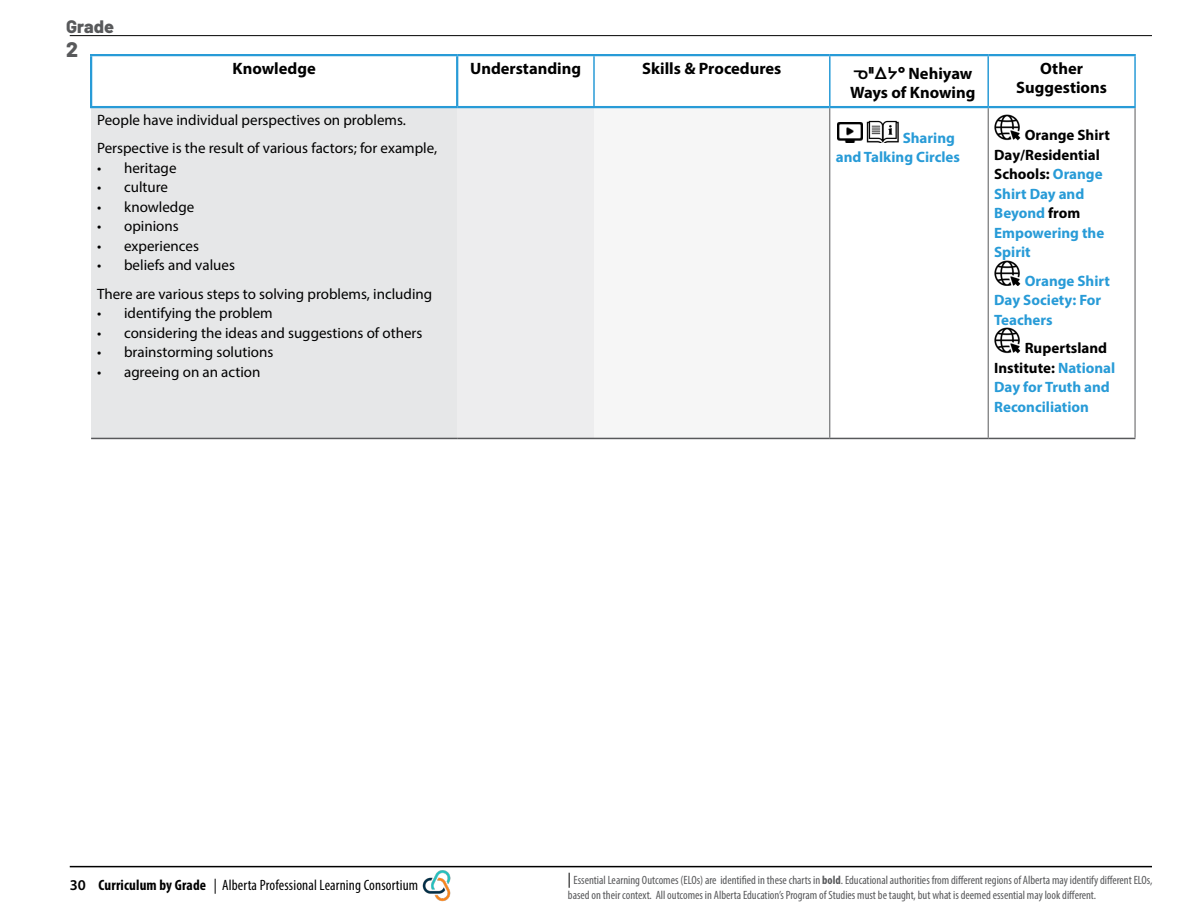
<style>
.page{position:relative;width:1188px;height:918px;background:#fff}
.page>*{position:absolute;margin:0;border:0;box-sizing:border-box;transform-origin:0 0}
.t1{font:800 21px "Barlow";color:#58595b}
.t2{font:800 18px "Barlow";color:#58595b}
.t3{font:700 16.5px/19.5px "Myriad Pro";color:#000}
.t4{font:15px/28.5px "Myriad Pro";color:#000}
.t5{font:700 15px/19.5px "Myriad Pro";color:#289bd7}
.t6{font:condensed 15px "Myriad Pro";letter-spacing:.01em;color:#000}
.t7{font:condensed 12px/15px "Myriad Pro";color:#58595b}
.s1{font-family:"BC Sans"}
.s2{color:#000}
.s3{font-weight:600;font-stretch:normal}
.s4{font-weight:700}
.s5{font-size:15px;color:#000}
</style>
<div class="page">
<hr style="left:70px;top:35px;width:1082px;height:1px;background:#000">
<hr style="left:70px;top:866px;width:1082px;height:1px;background:#000">
<img style="left:418px;top:867px;width:37px;height:35px">
<svg style="left:92px;top:56px;width:1043px;height:382px"></svg>
<div style="left:91px;top:107px;width:366px;height:331px;background:#e6e7e8"></div>
<div style="left:457px;top:107px;width:137px;height:331px;background:#ededee"></div>
<div style="left:594px;top:107px;width:236px;height:331px;background:#f6f6f6"></div>
<hr style="left:830px;top:438px;width:158px;height:1px;background:#58595b">
<hr style="left:988px;top:438px;width:147px;height:1px;background:#58595b">
<hr style="left:91px;top:438px;width:366px;height:1px;background:#58595b">
<hr style="left:457px;top:438px;width:137px;height:1px;background:#58595b">
<hr style="left:594px;top:438px;width:236px;height:1px;background:#58595b">
<hr style="left:90px;top:54px;width:367px;height:2px;background:#289bd7">
<hr style="left:90px;top:56px;width:2px;height:50px;background:#289bd7">
<hr style="left:457px;top:54px;width:137px;height:2px;background:#289bd7">
<hr style="left:456px;top:56px;width:2px;height:50px;background:#289bd7">
<hr style="left:594px;top:54px;width:236px;height:2px;background:#289bd7">
<hr style="left:830px;top:54px;width:158px;height:2px;background:#289bd7">
<hr style="left:988px;top:54px;width:148px;height:2px;background:#289bd7">
<hr style="left:90px;top:106px;width:367px;height:2px;background:#289bd7">
<hr style="left:457px;top:106px;width:137px;height:2px;background:#289bd7">
<hr style="left:594px;top:106px;width:236px;height:2px;background:#289bd7">
<hr style="left:830px;top:106px;width:158px;height:2px;background:#289bd7">
<hr style="left:988px;top:106px;width:148px;height:2px;background:#289bd7">
<hr style="left:829px;top:108px;width:1px;height:330px;background:#58595b">
<hr style="left:988px;top:108px;width:1px;height:330px;background:#58595b">
<hr style="left:1135px;top:108px;width:1px;height:330px;background:#58595b">
<hr style="left:593px;top:56px;width:2px;height:50px;background:#289bd7">
<hr style="left:829px;top:56px;width:2px;height:50px;background:#289bd7">
<hr style="left:987px;top:56px;width:2px;height:50px;background:#289bd7">
<hr style="left:1134px;top:56px;width:2px;height:50px;background:#289bd7">
<img style="left:837px;top:122px;width:25px;height:20px">
<img style="left:864px;top:117px;width:36px;height:26px">
<img style="left:994px;top:115px;width:28px;height:25px">
<img style="left:994px;top:260px;width:28px;height:26px">
<img style="left:994px;top:328px;width:28px;height:25px">
<p class="t2" style="left:66px;top:13px;width:49px">Grade</p>
<h1 class="t1" style="left:66px;top:34px;width:13px">2</h1>
<p class="t3" style="left:233px;top:58px;width:85px">Knowledge</p>
<p class="t3" style="left:470px;top:58px;width:113px">Understanding</p>
<p class="t3" style="left:642px;top:58px;width:141px">Skills &amp; Procedures</p>
<p class="t3" style="left:850px;top:63px;width:127px"><span class="s1">ᓀᐦᐃᔭᐤ</span> Nehiyaw<br>Ways of Knowing</p>
<p class="t3" style="left:1016px;top:58px;width:92px;text-align:center">Other<br>Suggestions</p>
<p class="t4" style="left:97px;top:105px;width:342px">People have individual perspectives on problems.<br>Perspective is the result of various factors; for example,</p>
<p class="t4" style="left:97px;top:153px;width:81px">• heritage</p>
<p class="t4" style="left:97px;top:173px;width:73px">• culture</p>
<p class="t4" style="left:97px;top:192px;width:99px">• knowledge</p>
<p class="t4" style="left:97px;top:212px;width:83px">• opinions</p>
<p class="t4" style="left:97px;top:231px;width:103px">• experiences</p>
<p class="t4" style="left:97px;top:251px;width:337px">• beliefs and values<br>There are various steps to solving problems, including</p>
<p class="t4" style="left:97px;top:299px;width:177px">• identifying the problem</p>
<p class="t4" style="left:97px;top:318px;width:327px">• considering the ideas and suggestions of others</p>
<p class="t4" style="left:97px;top:338px;width:178px">• brainstorming solutions</p>
<p class="t4" style="left:97px;top:357px;width:165px">• agreeing on an action</p>
<p class="t5" style="left:836px;top:128px;width:126px;text-indent:67px">Sharing and Talking Circles</p>
<p class="t5" style="left:994px;top:125px;width:117px;text-indent:31px"><span class="s2">Orange Shirt<br>Day/Residential<br>Schools:</span> Orange<br>Shirt Day and<br>Beyond <span class="s2">from<br></span>Empowering the<br>Spirit</p>
<p class="t5" style="left:994px;top:270px;width:117px;text-indent:31px">Orange Shirt<br>Day Society: For<br>Teachers</p>
<p class="t5" style="left:994px;top:338px;width:123px;text-indent:31px"><span class="s2">Rupertsland<br>Institute:</span> National<br>Day for Truth and<br>Reconciliation</p>
<p class="t6" style="left:70px;top:876px;width:350px"><span class="s3">30</span> <span class="s4">Curriculum by Grade</span> | Alberta Professional Learning Consortium</p>
<p class="t7" style="left:568px;top:872px;width:586px"><span class="s5">|</span> Essential Learning Outcomes (ELOs) are identified in these charts in <span class="s4">bold</span>. Educational authorities from different regions of Alberta may identify different ELOs, based on their context. All outcomes in Alberta Education’s Program of Studies must be taught, but what is deemed essential may look different.</p>
</div>
